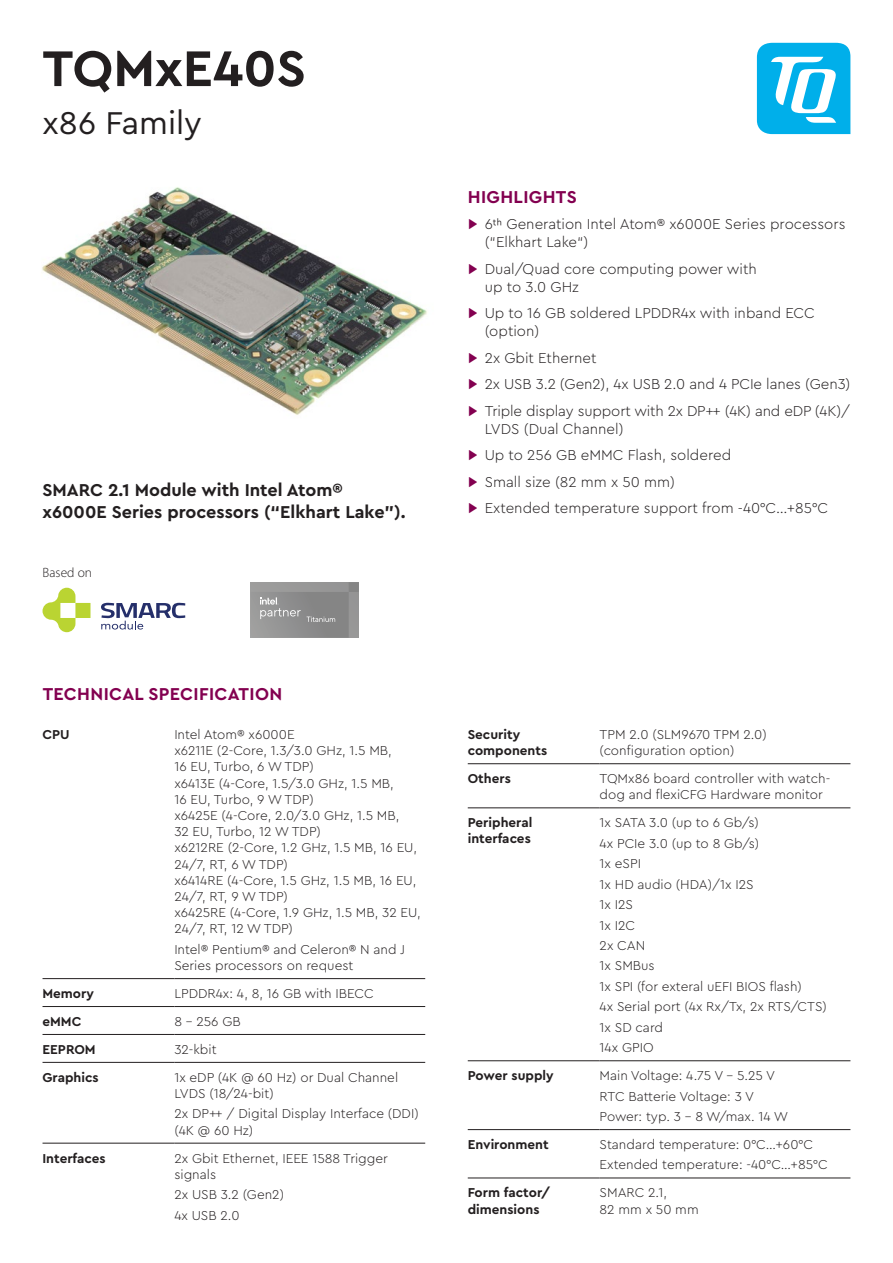
<style>
.page{position:relative;width:893px;height:1263px;background:#fff}
.page>*{position:absolute;margin:0;border:0;box-sizing:border-box;transform-origin:0 0}
.t1{font:700 52.5px "TQPRO";color:#231f20}
.t2{font:33px "TQPRO";color:#231f20}
.t3{font:700 18px/21.6px "TQPRO";color:#231f20}
.t4{font:700 18px "TQPRO";letter-spacing:.02em;color:#830050}
.t5{font:300 15px/26.5px "TQPRO";color:#231f20}
.t6{font:300 13.5px/16.2px "TQPRO";color:#231f20}
.t7{font:700 13.5px/16.2px "TQPRO";color:#231f20}
.t8{font:300 13.5px "Myriad Pro";letter-spacing:.005em;color:#231f20}
.s1{color:#830050}
</style>
<div class="page">
<img style="left:42px;top:187px;width:385px;height:228px">
<hr style="left:43px;top:978px;width:131px;height:1px;background:#231f20">
<hr style="left:174px;top:978px;width:251px;height:1px;background:#231f20">
<hr style="left:43px;top:1006px;width:131px;height:1px;background:#231f20">
<hr style="left:174px;top:1006px;width:251px;height:1px;background:#231f20">
<hr style="left:43px;top:1034px;width:131px;height:1px;background:#231f20">
<hr style="left:174px;top:1034px;width:251px;height:1px;background:#231f20">
<hr style="left:43px;top:1062px;width:131px;height:1px;background:#231f20">
<hr style="left:174px;top:1062px;width:251px;height:1px;background:#231f20">
<hr style="left:43px;top:1143px;width:131px;height:1px;background:#231f20">
<hr style="left:174px;top:1143px;width:251px;height:1px;background:#231f20">
<hr style="left:468px;top:763px;width:132px;height:1px;background:#231f20">
<hr style="left:600px;top:763px;width:250px;height:1px;background:#231f20">
<hr style="left:468px;top:807px;width:132px;height:1px;background:#231f20">
<hr style="left:600px;top:807px;width:250px;height:1px;background:#231f20">
<hr style="left:468px;top:1060px;width:132px;height:1px;background:#231f20">
<hr style="left:600px;top:1060px;width:250px;height:1px;background:#231f20">
<hr style="left:468px;top:1129px;width:132px;height:1px;background:#231f20">
<hr style="left:600px;top:1129px;width:250px;height:1px;background:#231f20">
<hr style="left:468px;top:1178px;width:132px;height:1px;background:#231f20">
<hr style="left:600px;top:1178px;width:250px;height:1px;background:#231f20">
<svg style="left:43px;top:588px;width:47px;height:44px"></svg>
<svg style="left:101px;top:603px;width:84px;height:26px"></svg>
<svg style="left:251px;top:582px;width:108px;height:56px;background:#939393"></svg>
<svg style="left:757px;top:43px;width:93px;height:91px"></svg>
<h1 class="t1" style="left:43px;top:34px;width:265px">TQMxE40S</h1>
<h2 class="t2" style="left:43px;top:101px;width:161px">x86 Family</h2>
<h3 class="t3" style="left:43px;top:478px;width:365px">SMARC 2.1 Module with Intel Atom® x6000E Series processors (“Elkhart Lake”).</h3>
<p class="t8" style="left:43px;top:564px;width:51px">Based on</p>
<h3 class="t4" style="left:43px;top:682px;width:241px">TECHNICAL SPECIFICATION</h3>
<p class="t7" style="left:43px;top:726px;width:29px">CPU</p>
<p class="t6" style="left:174px;top:726px;width:248px">Intel Atom® x6000E<br>x6211E (2-Core, 1.3/3.0 GHz, 1.5 MB,<br>16 EU, Turbo, 6 W TDP)<br>x6413E (4-Core, 1.5/3.0 GHz, 1.5 MB,<br>16 EU, Turbo, 9 W TDP)<br>x6425E (4-Core, 2.0/3.0 GHz, 1.5 MB,<br>32 EU, Turbo, 12 W TDP)<br>x6212RE (2-Core, 1.2 GHz, 1.5 MB, 16 EU,<br>24/7, RT, 6 W TDP)<br>x6414RE (4-Core, 1.5 GHz, 1.5 MB, 16 EU,<br>24/7, RT, 9 W TDP)<br>x6425RE (4-Core, 1.9 GHz, 1.5 MB, 32 EU,<br>24/7, RT, 12 W TDP)</p>
<p class="t6" style="left:174px;top:941px;width:232px">Intel® Pentium® and Celeron® N and J<br>Series processors on request</p>
<p class="t7" style="left:43px;top:985px;width:53px">Memory</p>
<p class="t6" style="left:174px;top:985px;width:201px">LPDDR4x: 4, 8, 16 GB with IBECC</p>
<p class="t7" style="left:43px;top:1013px;width:40px">eMMC</p>
<p class="t6" style="left:174px;top:1013px;width:68px">8 - 256 GB</p>
<p class="t7" style="left:43px;top:1041px;width:55px">EEPROM</p>
<p class="t6" style="left:174px;top:1041px;width:44px">32-kbit</p>
<p class="t7" style="left:43px;top:1068px;width:58px">Graphics</p>
<p class="t6" style="left:174px;top:1068px;width:225px">1x eDP (4K @ 60 Hz) or Dual Channel<br>LVDS (18/24-bit)</p>
<p class="t6" style="left:174px;top:1105px;width:246px">2x DP++ / Digital Display Interface (DDI) (4K @ 60 Hz)</p>
<p class="t7" style="left:43px;top:1149px;width:65px">Interfaces</p>
<p class="t6" style="left:174px;top:1149px;width:215px">2x Gbit Ethernet, IEEE 1588 Trigger signals</p>
<p class="t6" style="left:174px;top:1184px;width:111px;line-height:20.4px">2x USB 3.2 (Gen2)<br>4x USB 2.0</p>
<h3 class="t4" style="left:468px;top:185px;width:110px">HIGHLIGHTS</h3>
<p class="t5" style="left:485px;top:215px;width:362px;line-height:18px;text-indent:-17px"><span class="s1">▶</span> 6th Generation Intel Atom® x6000E Series processors (“Elkhart Lake“)</p>
<p class="t5" style="left:485px;top:259px;width:274px;line-height:18px;text-indent:-17px"><span class="s1">▶</span> Dual/Quad core computing power with up to 3.0 GHz</p>
<p class="t5" style="left:485px;top:304px;width:332px;line-height:18px;text-indent:-17px"><span class="s1">▶</span> Up to 16 GB soldered LPDDR4x with inband ECC (option)</p>
<p class="t5" style="left:468px;top:344px;width:384px"><span class="s1">▶</span> 2x Gbit Ethernet<br><span class="s1">▶</span> 2x USB 3.2 (Gen2), 4x USB 2.0 and 4 PCIe lanes (Gen3) <span class="s1">▶</span> Triple display support with 2x DP++ (4K) and eDP (4K)/</p>
<p class="t5" style="left:468px;top:415px;width:362px;text-indent:17px">LVDS (Dual Channel)<br><span class="s1">▶</span> Up to 256 GB eMMC Flash, soldered<br><span class="s1">▶</span> Small size (82 mm x 50 mm)<br><span class="s1">▶</span> Extended temperature support from -40°C…+85°C</p>
<p class="t7" style="left:468px;top:726px;width:81px">Security components</p>
<p class="t6" style="left:600px;top:726px;width:169px">TPM 2.0 (SLM9670 TPM 2.0) (configuration option)</p>
<p class="t7" style="left:468px;top:770px;width:45px">Others</p>
<p class="t6" style="left:600px;top:770px;width:232px">TQMx86 board controller with watch&shy;dog and flexiCFG Hardware monitor</p>
<p class="t7" style="left:468px;top:814px;width:66px">Peripheral interfaces</p>
<p class="t6" style="left:600px;top:812px;width:229px;line-height:20.4px">1x SATA 3.0 (up to 6 Gb/s)<br>4x PCIe 3.0 (up to 8 Gb/s)<br>1x eSPI<br>1x HD audio (HDA)/1x I2S<br>1x I2S<br>1x I2C<br>2x CAN<br>1x SMBus<br>1x SPI (for exteral uEFI BIOS flash)<br>4x Serial port (4x Rx/Tx, 2x RTS/CTS)<br>1x SD card<br>14x GPIO</p>
<p class="t7" style="left:468px;top:1067px;width:87px">Power supply</p>
<p class="t6" style="left:600px;top:1065px;width:190px;line-height:20.4px">Main Voltage: 4.75 V – 5.25 V<br>RTC Batterie Voltage: 3 V<br>Power: typ. 3 - 8 W/max. 14 W</p>
<p class="t7" style="left:468px;top:1136px;width:82px">Environment</p>
<p class="t6" style="left:600px;top:1134px;width:230px;line-height:20.4px">Standard temperature: 0°C…+60°C<br>Extended temperature: -40°C…+85°C</p>
<p class="t7" style="left:468px;top:1184px;width:84px">Form factor/ dimensions</p>
<p class="t6" style="left:600px;top:1184px;width:101px">SMARC 2.1,<br>82 mm x 50 mm</p>
</div>
